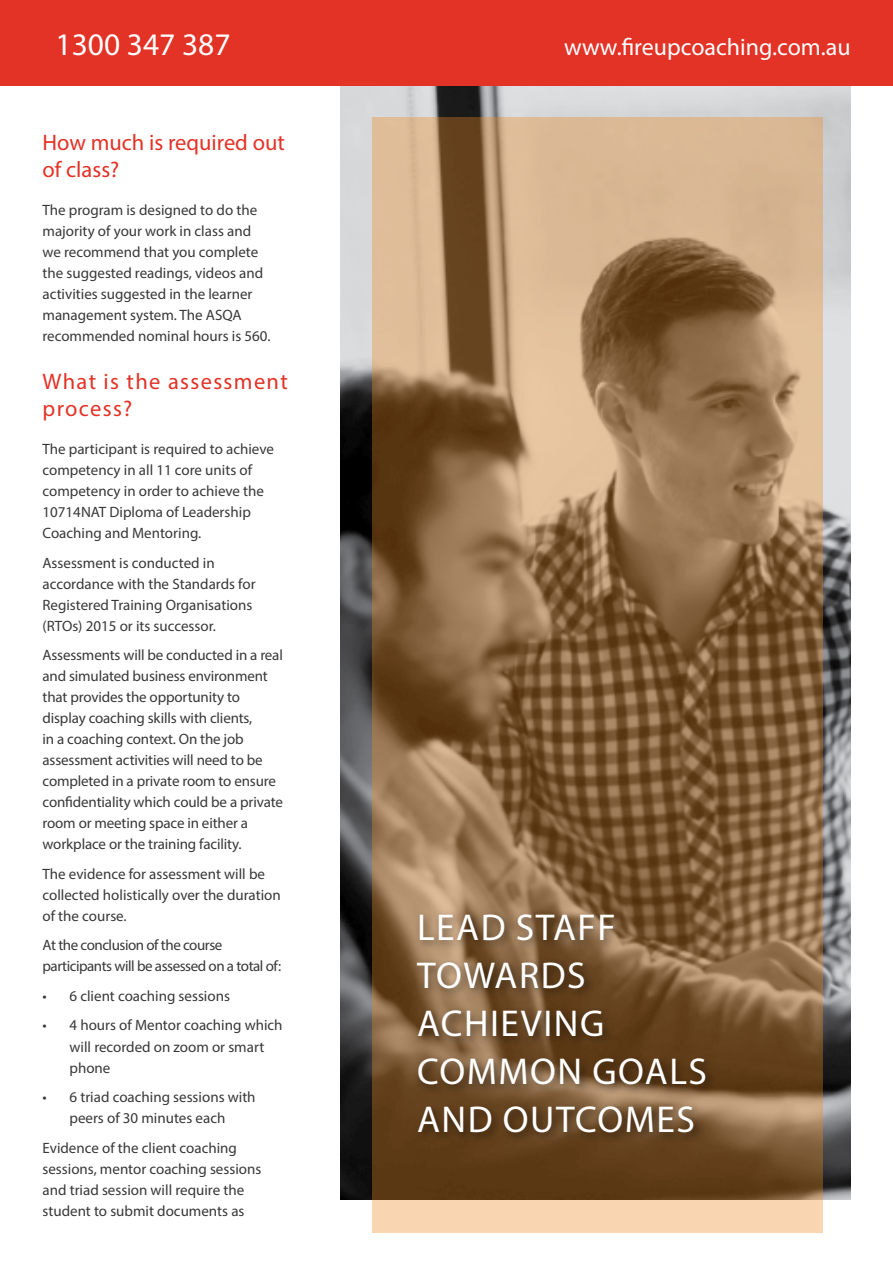
<style>
.page{position:relative;width:893px;height:1263px;background:#fff}
.page>*{position:absolute;margin:0;border:0;box-sizing:border-box;transform-origin:0 0}
.t1{font:37.5px/48px "Myriad Pro";letter-spacing:.04em;color:#fff}
.t2{font:31.5px "Myriad Pro";color:#fff}
.t3{font:24px "Myriad Pro";color:#fff}
.t4{font:22.5px/27px "Myriad Pro";color:#e33226}
.t5{font:22.5px/27px "Myriad Pro";letter-spacing:.05em;color:#e33226}
.t6{font:15px/21px "Myriad Pro";color:#383839}
.t7{font:15px/21px "Myriad Pro";letter-spacing:-.03em;color:#383839}
</style>
<div class="page">
<img style="left:340px;top:85px;width:510px;height:1114px">
<div style="left:0;top:0;width:893px;height:85px;background:#e33226"></div>
<svg style="left:372px;top:117px;width:450px;height:1115px;background:#9a7754"></svg>
<div style="left:412px;top:910px;width:304px;height:232px;background:#000;opacity:.5"></div>
<h2 class="t2" style="left:56px;top:25px;width:176px">1300 347 387</h2>
<h3 class="t3" style="left:564px;top:33px;width:288px">www.fireupcoaching.com.au</h3>
<h3 class="t4" style="left:43px;top:129px;width:244px">How much is required out of class?</h3>
<p class="t6" style="left:43px;top:199px;width:230px">The program is designed to do the majority of your work in class and we recommend that you complete the suggested readings, videos and activities suggested in the learner management system. The ASQA recommended nominal hours is 560.</p>
<h3 class="t5" style="left:43px;top:368px;width:247px">What is the assessment process?</h3>
<p class="t6" style="left:43px;top:439px;width:233px">The participant is required to achieve competency in all 11 core units of competency in order to achieve the<br>10714NAT Diploma of Leadership<br>Coaching and Mentoring.</p>
<p class="t6" style="left:43px;top:552px;width:215px">Assessment is conducted in accordance with the Standards for<br>Registered Training Organisations (RTOs) 2015 or its successor.</p>
<p class="t6" style="left:43px;top:645px;width:242px">Assessments will be conducted in a real and simulated business environment that provides the opportunity to display coaching skills with clients,<br>in a coaching context. On the job assessment activities will need to be completed in a private room to ensure confidentiality which could be a private room or meeting space in either a workplace or the training facility.</p>
<p class="t6" style="left:43px;top:863px;width:240px">The evidence for assessment will be collected holistically over the duration of the course.</p>
<p class="t7" style="left:43px;top:935px;width:240px">At the conclusion of the course participants will be assessed on a total of:</p>
<p class="t6" style="left:43px;top:985px;width:189px">• 6 client coaching sessions</p>
<p class="t6" style="left:70px;top:1015px;width:215px;text-indent:-27px">• 4 hours of Mentor coaching which will recorded on zoom or smart phone</p>
<p class="t6" style="left:43px;top:1086px;width:215px;text-align:center">• 6 triad coaching sessions with peers of 30 minutes each</p>
<p class="t6" style="left:43px;top:1137px;width:220px">Evidence of the client coaching sessions, mentor coaching sessions and triad session will require the student to submit documents as</p>
<h1 class="t1" style="left:417px;top:903px;width:291px">LEAD STAFF<br>TOWARDS<br>ACHIEVING<br>COMMON GOALS<br>AND OUTCOMES</h1>
</div>
